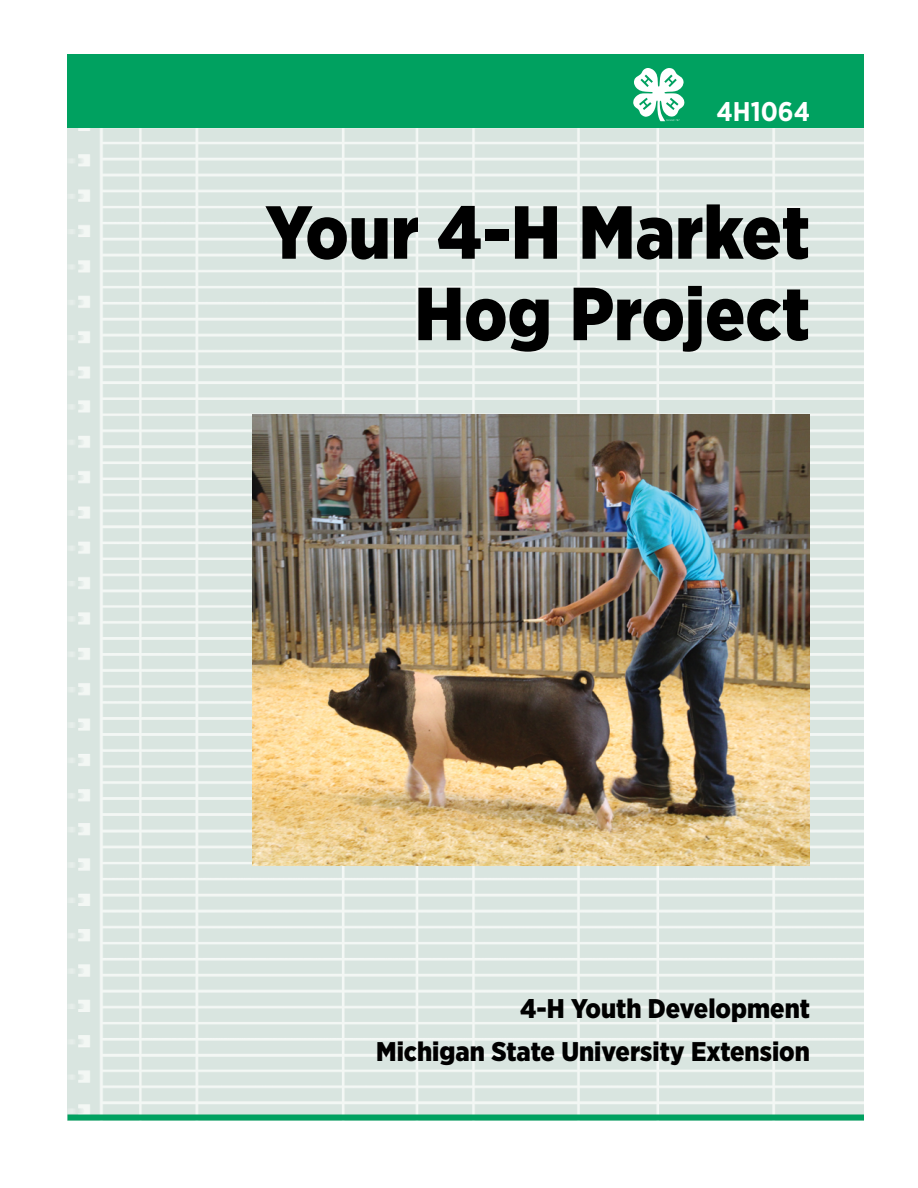
<style>
.page{position:relative;width:918px;height:1188px;background:#fff}
.page>*{position:absolute;margin:0;border:0;box-sizing:border-box;transform-origin:0 0}
.Websites{font:900 75px "Gotham Narrow";color:#000}
.Websites-2{font:900 27px "Gotham Narrow";color:#000}
.Websites-3{font:700 27px "Gotham Narrow";color:#fff}
</style>
<div class="page">
<div style="left:68px;top:54px;width:796px;height:81px;background:#00a160"></div>
<img style="left:68px;top:129px;width:796px;height:985px">
<div style="left:68px;top:1114px;width:796px;height:6px;background:#00a160"></div>
<svg style="left:633px;top:68px;width:51px;height:53px"></svg>
<img style="left:253px;top:414px;width:557px;height:452px">
<p class="Websites-3" style="left:717px;top:95px;width:95px">4H1064</p>
<p class="Websites" style="left:266px;top:183px;width:546px">Your 4-H Market</p>
<p class="Websites" style="left:415px;top:264px;width:397px">Hog Project</p>
<p class="Websites-2" style="left:520px;top:991px;width:291px">4-H Youth Development</p>
<p class="Websites-2" style="left:376px;top:1034px;width:435px">Michigan State University Extension</p>
</div>
